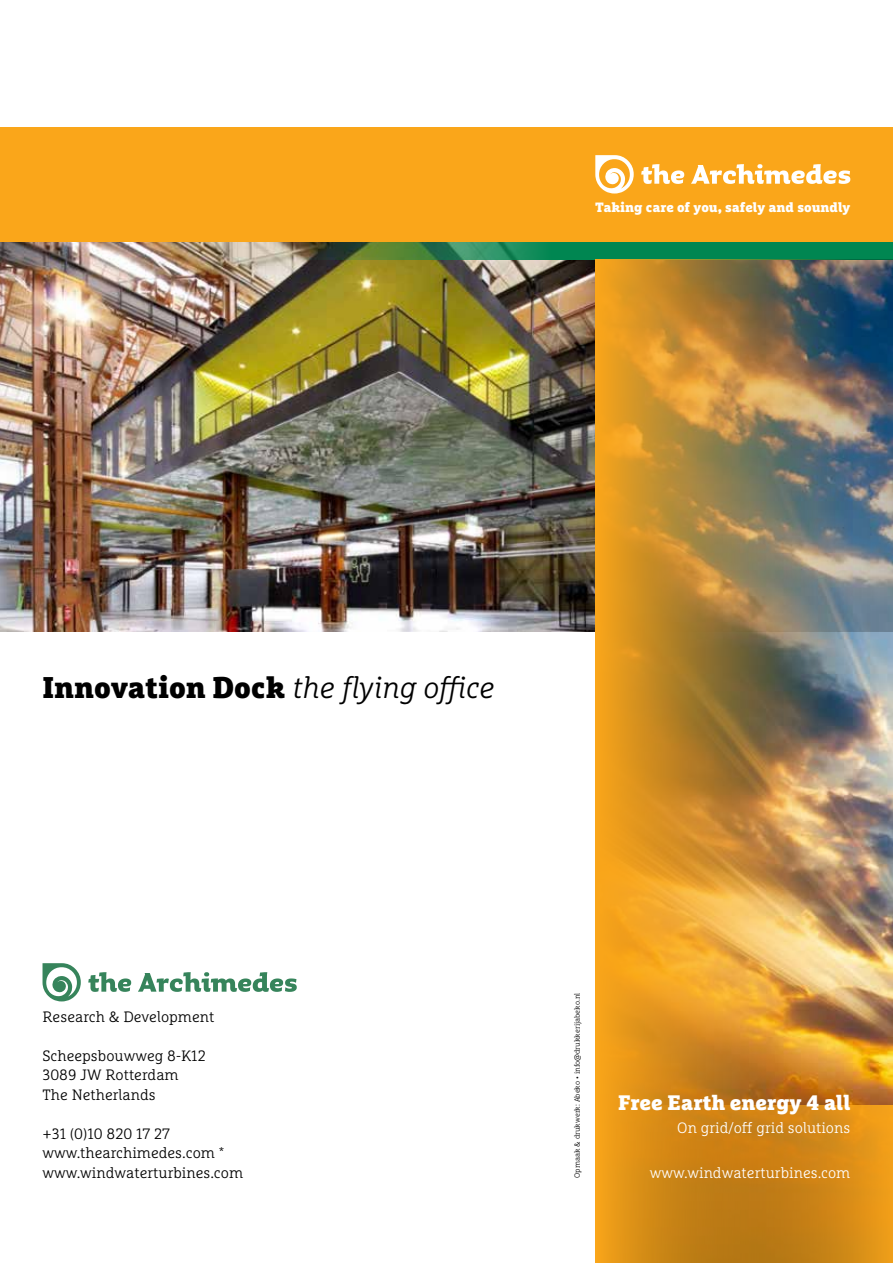
<style>
.page{position:relative;width:893px;height:1263px;background:#fff}
.page>*{position:absolute;margin:0;border:0;box-sizing:border-box;transform-origin:0 0}
.t1{font:italic 300 30px "Marselis Slab OT";color:#000}
.t2{font:900 21px "Marselis Slab OT";color:#fff}
.t3{font:300 15px/19.5px "Marselis Slab OT";color:#000}
.t4{font:300 15px "Marselis Slab OT";color:#fff}
.t5{font:900 13.5px "Marselis Slab OT";color:#fff}
.t6{font:300 7.5px "Marselis Slab OT";color:#000}
.s1{font-weight:900;font-style:normal}
</style>
<div class="page">
<img style="left:850px;top:631px;width:43px;height:475px">
<img style="left:0;top:242px;width:595px;height:389px">
<div style="left:0;top:128px;width:893px;height:114px;background:#faa61a"></div>
<div style="left:553px;top:242px;width:340px;height:17px;background:#008651"></div>
<svg style="left:298px;top:242px;width:255px;height:17px;background:#387646"></svg>
<img style="left:850px;top:259px;width:43px;height:372px">
<svg style="left:43px;top:963px;width:38px;height:38px"></svg>
<svg style="left:88px;top:972px;width:43px;height:20px"></svg>
<svg style="left:138px;top:972px;width:159px;height:20px"></svg>
<svg style="left:595px;top:155px;width:39px;height:39px"></svg>
<svg style="left:641px;top:164px;width:43px;height:20px"></svg>
<svg style="left:691px;top:164px;width:159px;height:20px"></svg>
<img style="left:595px;top:259px;width:255px;height:847px">
<svg style="left:595px;top:1106px;width:298px;height:157px;background:#d28816"></svg>
<p class="t5" style="left:595px;top:199px;width:257px">Taking care of you, safely and soundly</p>
<h1 class="t1" style="left:43px;top:669px;width:453px"><span class="s1">Innovation Dock</span> the flying office</h1>
<p class="t3" style="left:43px;top:1007px;width:173px">Research &amp; Development</p>
<p class="t3" style="left:43px;top:1046px;width:165px">Scheepsbouwweg 8-K12<br>3089 JW Rotterdam<br>The Netherlands</p>
<p class="t3" style="left:43px;top:1124px;width:202px">+31 (0)10 820 17 27 www.thearchimedes.com * www.windwaterturbines.com</p>
<p class="t6" style="left:573px;top:1178px;width:187px;rotate:-90deg">Opmaak &amp; drukwerk: Abeko • info@drukkerijabeko.nl</p>
<h2 class="t2" style="left:618px;top:1089px;width:234px">Free Earth energy 4 all</h2>
<p class="t4" style="left:677px;top:1119px;width:175px">On grid/off grid solutions</p>
<p class="t4" style="left:650px;top:1164px;width:202px">www.windwaterturbines.com</p>
</div>
